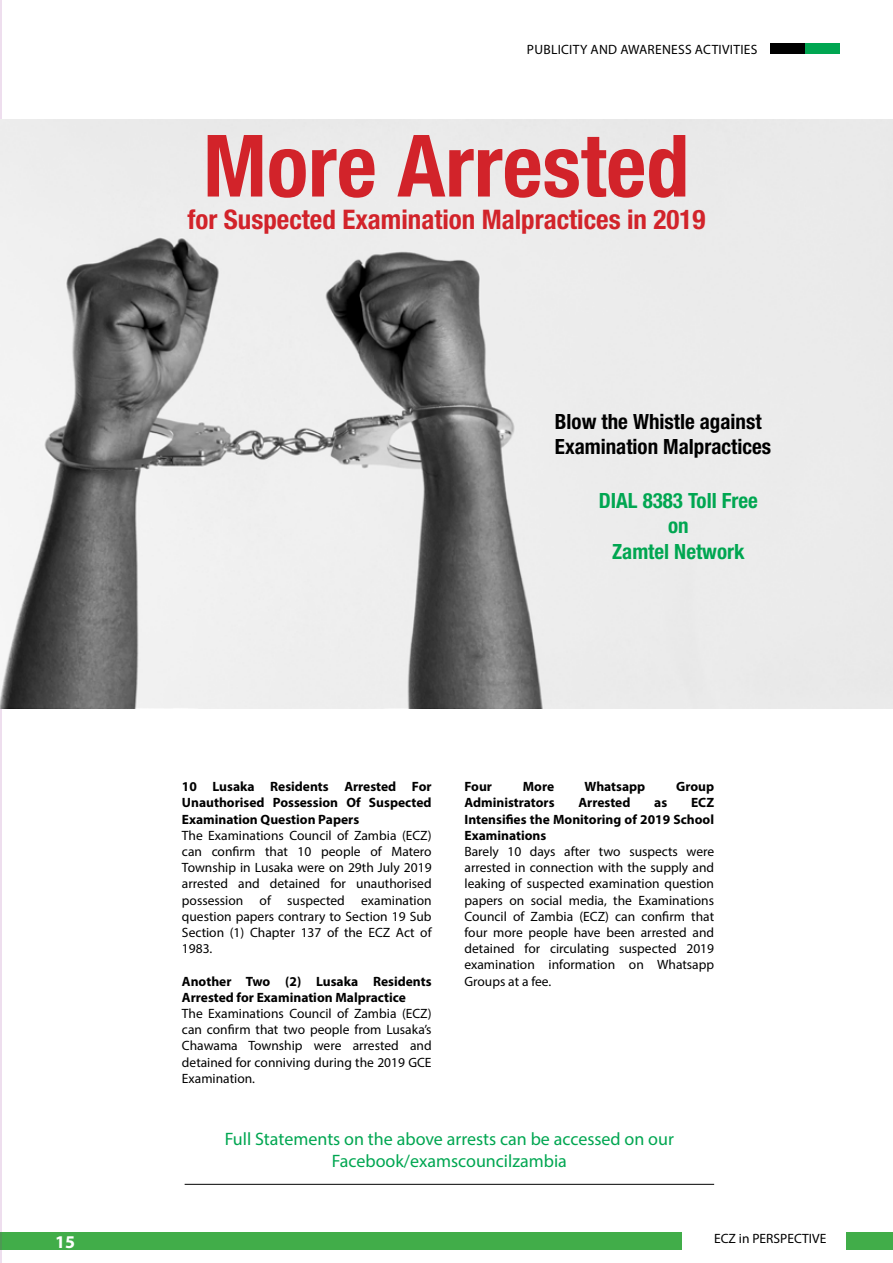
<style>
.page{position:relative;width:893px;height:1263px;background:#fff}
.page>*{position:absolute;margin:0;border:0;box-sizing:border-box;transform-origin:0 0}
.t1{font:700 condensed 27px "Helvetica Neue LT Std";color:#d2232a}
.t2{font:700 condensed 21px/25.2px "Helvetica Neue LT Std";color:#000}
.t3{font:700 condensed 21px/25.2px "Helvetica Neue LT Std";color:#00a651;text-align:center}
.t4{font:18px/21.6px "Myriad Pro";color:#00a651;text-align:center}
.t5{font:700 18px "Myriad Pro";color:#fff}
.t6{font:13.5px/16.2px "Myriad Pro";color:#000;text-align:justify}
.t7{font:700 13.5px/16.2px "Myriad Pro";color:#000;text-align:justify}
.t8{font:13.5px "Myriad Pro";letter-spacing:.02em;color:#000}
</style>
<div class="page">
<div style="left:846px;top:1232px;width:47px;height:17px;background:#41ad49"></div>
<div style="left:0;top:1232px;width:682px;height:17px;background:#41ad49"></div>
<hr style="left:0;top:0;width:1px;height:1263px;background:#92278f">
<img style="left:0;top:119px;width:893px;height:589px">
<svg style="left:208px;top:135px;width:477px;height:63px;background:#df8e91"></svg>
<div style="left:771px;top:44px;width:34px;height:10px;background:#000"></div>
<div style="left:805px;top:44px;width:34px;height:10px;background:#00a651"></div>
<hr style="left:185px;top:1184px;width:529px;height:1px;background:#000">
<h3 class="t5" style="left:55px;top:1230px;width:21px">15</h3>
<p class="t8" style="left:527px;top:41px;width:232px">PUBLICITY AND AWARENESS ACTIVITIES</p>
<h1 class="t1" style="left:188px;top:203px;width:519px">for Suspected Examination Malpractices in 2019</h1>
<h2 class="t2" style="left:555px;top:408px;width:218px">Blow the Whistle against<br>Examination Malpractices</h2>
<h2 class="t3" style="left:599px;top:488px;width:161px">DIAL 8383 Toll Free on<br>Zamtel Network</h2>
<p class="t7" style="left:182px;top:778px;width:251px">10 Lusaka Residents Arrested For Unauthorised Possession Of Suspected Examination Question Papers</p>
<p class="t6" style="left:182px;top:827px;width:251px">The Examinations Council of Zambia (ECZ) can confirm that 10 people of Matero Township in Lusaka were on 29th July 2019 arrested and detained for unauthorised possession of suspected examination question papers contrary to Section 19 Sub Section (1) Chapter 137 of the ECZ Act of 1983.</p>
<p class="t7" style="left:182px;top:972px;width:251px">Another Two (2) Lusaka Residents<br>Arrested for Examination Malpractice</p>
<p class="t6" style="left:182px;top:1005px;width:251px">The Examinations Council of Zambia (ECZ) can confirm that two people from Lusaka’s Chawama Township were arrested and detained for conniving during the 2019 GCE Examination.</p>
<p class="t7" style="left:464px;top:778px;width:29px">Four</p>
<p class="t7" style="left:523px;top:778px;width:33px">More</p>
<p class="t7" style="left:584px;top:778px;width:62px">Whatsapp</p>
<p class="t7" style="left:676px;top:778px;width:40px">Group</p>
<p class="t7" style="left:464px;top:794px;width:92px">Administrators</p>
<p class="t7" style="left:578px;top:794px;width:53px">Arrested</p>
<p class="t7" style="left:654px;top:794px;width:14px">as</p>
<p class="t7" style="left:464px;top:794px;width:251px;text-indent:227px">ECZ Intensifies the Monitoring of 2019 School Examinations</p>
<p class="t6" style="left:464px;top:843px;width:251px">Barely 10 days after two suspects were arrested in connection with the supply and leaking of suspected examination question papers on social media, the Examinations Council of Zambia (ECZ) can confirm that four more people have been arrested and detained for circulating suspected 2019 examination information on Whatsapp Groups at a fee.</p>
<h3 class="t4" style="left:225px;top:1128px;width:451px">Full Statements on the above arrests can be accessed on our<br>Facebook/examscouncilzambia</h3>
<p class="t6" style="left:714px;top:1230px;width:114px">ECZ in PERSPECTIVE</p>
</div>
